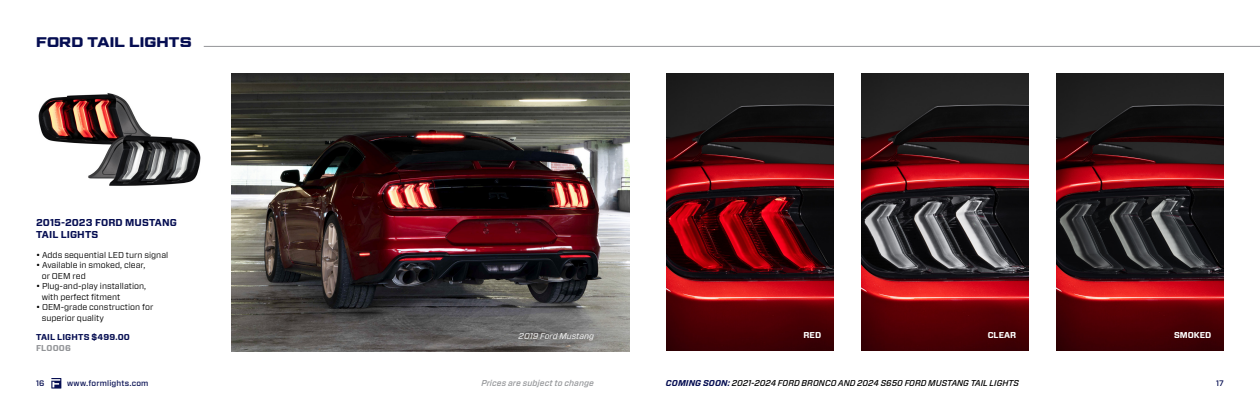
<style>
.page{position:relative;width:1260px;height:414px;background:#fff}
.page>*{position:absolute;margin:0;border:0;box-sizing:border-box;transform-origin:0 0}
.t1{font:700 14px "Geom Graphic";letter-spacing:.02em;color:#060e52}
.t2{font:700 10px/12px "Forza";letter-spacing:.005em;color:#060e52}
.t3{font:8.5px/10.5px "Forza";color:#000}
.t4{font:italic 500 8.5px "Forza";letter-spacing:.005em;color:#000}
.t5{font:italic 500 8.5px "Forza";letter-spacing:.015em;color:#939598}
.t6{font:700 8.5px "Forza";letter-spacing:.015em;color:#060e52}
.t7{font:italic 8.5px "Forza";color:#fff}
.t8{font:700 8.5px "Forza";color:#fff}
.t9{font:700 8.5px "Forza";letter-spacing:.015em;color:#939598}
.t10{font:500 8px "Forza";letter-spacing:.015em;color:#060e52}
.s1{font-weight:700;color:#060e52}
</style>
<div class="page">
<svg style="left:51px;top:378px;width:10px;height:11px"></svg>
<hr style="left:204px;top:46px;width:1056px;height:1px;background:#939598">
<img style="left:231px;top:74px;width:399px;height:277px">
<img style="left:38px;top:93px;width:163px;height:93px">
<img style="left:1056px;top:74px;width:168px;height:277px">
<img style="left:861px;top:74px;width:168px;height:277px">
<img style="left:666px;top:74px;width:168px;height:277px">
<h1 class="t1" style="left:36px;top:33px;width:157px">FORD TAIL LIGHTS</h1>
<p class="t2" style="left:36px;top:217px;width:142px">2015-2023 FORD MUSTANG<br>TAIL LIGHTS</p>
<p class="t3" style="left:36px;top:249px;width:134px">• Adds sequential LED turn signal</p>
<p class="t3" style="left:42px;top:260px;width:105px;text-indent:-6px">• Available in smoked, clear, or OEM red</p>
<p class="t3" style="left:42px;top:281px;width:106px;text-indent:-6px">• Plug-and-play installation, with perfect fitment</p>
<p class="t3" style="left:42px;top:302px;width:113px;text-indent:-6px">• OEM-grade construction for superior quality</p>
<p class="t6" style="left:36px;top:331px;width:95px">TAIL LIGHTS $499.00</p>
<p class="t9" style="left:36px;top:342px;width:36px">FL0006</p>
<p class="t7" style="left:519px;top:330px;width:77px">2019 Ford Mustang</p>
<p class="t8" style="left:803px;top:329px;width:19px">RED</p>
<p class="t8" style="left:988px;top:329px;width:30px">CLEAR</p>
<p class="t8" style="left:1174px;top:329px;width:39px">SMOKED</p>
<p class="t5" style="left:481px;top:378px;width:114px">Prices are subject to change</p>
<p class="t4" style="left:666px;top:378px;width:354px"><span class="s1">COMING SOON:</span> 2021-2024 FORD BRONCO AND 2024 S650 FORD MUSTANG TAIL LIGHTS</p>
<p class="t10" style="left:36px;top:378px;width:10px">16</p>
<p class="t10" style="left:67px;top:378px;width:83px">www.formlights.com</p>
<p class="t10" style="left:1216px;top:378px;width:9px">17</p>
</div>
